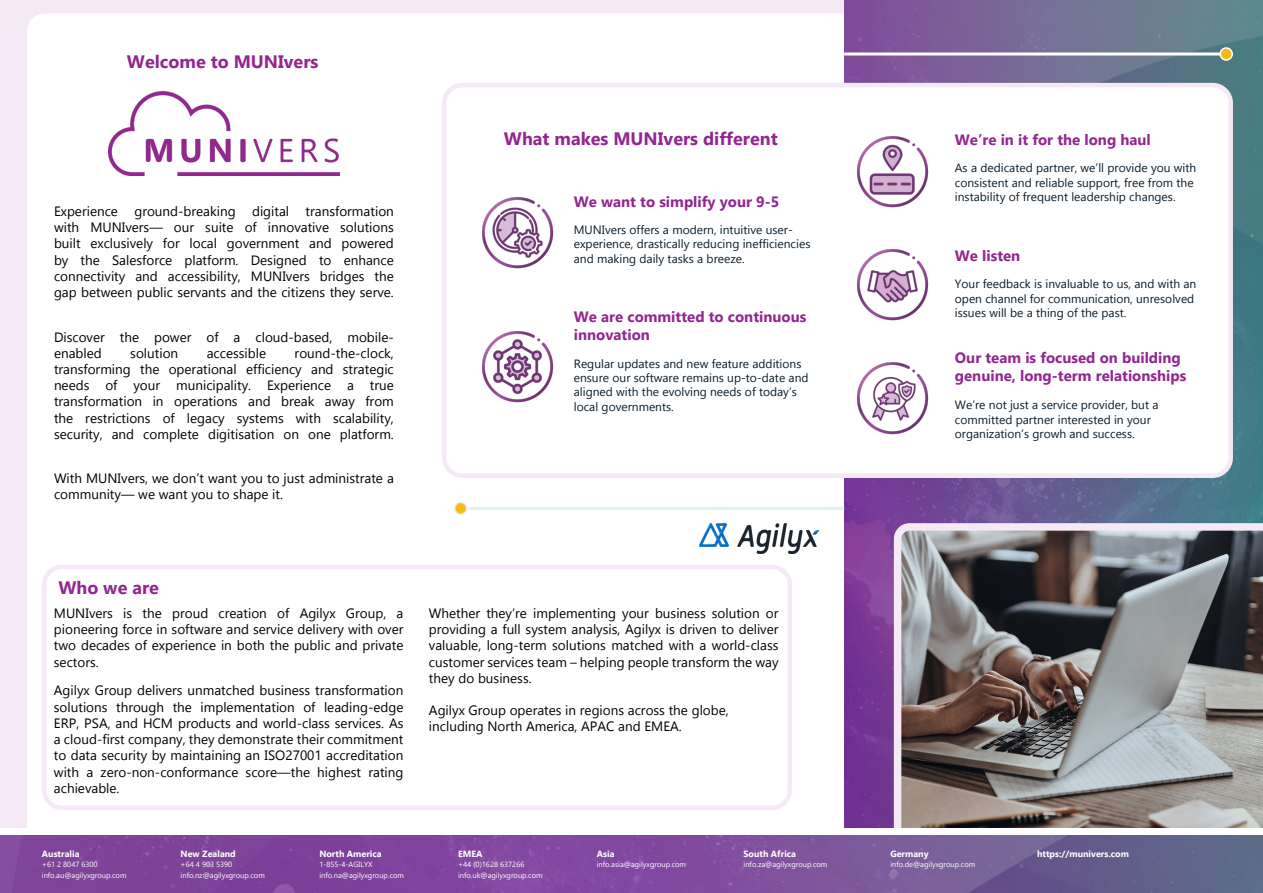
<style>
.page{position:relative;width:1263px;height:893px;background:#fff}
.page>*{position:absolute;margin:0;border:0;box-sizing:border-box;transform-origin:0 0}
.t1{font:700 18px "Gadugi";color:#92278f}
.t2{font:700 15px/18px "Gadugi";color:#92278f}
.t3{font:13.5px/16.2px "Gadugi";color:#000;text-align:justify}
.t4{font:12px/14.4px "Gadugi";color:#0c1c28}
.t5{font:700 9px "Gadugi";color:#fff}
.t6{font:7.5px "Gadugi";color:#fff}
</style>
<div class="page">
<div style="left:0;top:0;width:851px;height:893px;background:#f4e9f4"></div>
<div style="left:27px;top:13px;width:831px;height:855px;background:#fff;border-radius:18px"></div>
<div style="left:42px;top:565px;width:750px;height:245px;border:4px solid #f4e9f4;border-radius:18px"></div>
<img style="left:844px;top:0;width:419px;height:828px">
<svg style="left:894px;top:523px;width:369px;height:305px;background:#7f7d7d"></svg>
<img style="left:0;top:835px;width:1263px;height:58px">
<div style="left:0;top:829px;width:1263px;height:6px;background:#fff"></div>
<div style="left:444px;top:85px;width:787px;height:391px;background:#fff;border-radius:18px"></div>
<div style="left:442px;top:83px;width:791px;height:395px;border:4px solid #f4e9f4;border-radius:18px"></div>
<hr style="left:844px;top:53px;width:378px;height:3px;background:#fff">
<div style="left:1220px;top:48px;width:12px;height:12px;background:#fdb913;border-radius:50%"></div>
<div style="left:1219px;top:47px;width:14px;height:14px;border:2px solid #fff;border-radius:50%"></div>
<img style="left:109px;top:92px;width:230px;height:83px">
<hr style="left:466px;top:507px;width:378px;height:3px;background:#e2f3f2">
<div style="left:455px;top:502px;width:12px;height:12px;background:#fdb913;border-radius:50%"></div>
<div style="left:454px;top:502px;width:13px;height:13px;border:2px solid #e2f3f2;border-radius:50%"></div>
<img style="left:700px;top:523px;width:119px;height:30px">
<img style="left:482px;top:197px;width:72px;height:72px">
<img style="left:482px;top:331px;width:72px;height:72px">
<img style="left:857px;top:362px;width:72px;height:73px">
<img style="left:857px;top:249px;width:72px;height:72px">
<img style="left:857px;top:136px;width:72px;height:72px">
<p class="t1" style="left:127px;top:51px;width:193px">Welcome to MUNIvers</p>
<p class="t3" style="left:54px;top:203px;width:341px">Experience ground-breaking digital transformation with MUNIvers— our suite of innovative solutions built exclusively for local government and powered by the Salesforce platform. Designed to enhance connectivity and accessibility, MUNIvers bridges the gap between public servants and the citizens they serve.</p>
<p class="t3" style="left:54px;top:329px;width:341px">Discover the power of a cloud-based, mobile&shy;enabled</p>
<p class="t3" style="left:54px;top:345px;width:341px;text-indent:241px">round-the-clock, transforming the operational efficiency and strategic needs of your municipality. Experience a true transformation in operations and break away from the restrictions of legacy systems with scalability, security, and complete digitisation on one platform.</p>
<p class="t3" style="left:54px;top:470px;width:341px">With MUNIvers, we don’t want you to just administrate a community— we want you to shape it.</p>
<p class="t3" style="left:130px;top:345px;width:49px">solution</p>
<p class="t3" style="left:207px;top:345px;width:61px">accessible</p>
<p class="t1" style="left:504px;top:128px;width:275px">What makes MUNIvers different</p>
<p class="t2" style="left:574px;top:193px;width:207px">We want to simplify your 9-5</p>
<p class="t4" style="left:574px;top:222px;width:238px">MUNIvers offers a modern, intuitive user&shy;experience, drastically reducing inefficiencies and making daily tasks a breeze.</p>
<p class="t2" style="left:574px;top:307px;width:234px">We are committed to continuous innovation</p>
<p class="t4" style="left:574px;top:356px;width:236px">Regular updates and new feature additions ensure our software remains up-to-date and aligned with the evolving needs of today’s local governments.</p>
<p class="t1" style="left:58px;top:577px;width:102px">Who we are</p>
<p class="t3" style="left:54px;top:605px;width:351px">MUNIvers is the proud creation of Agilyx Group, a pioneering force in software and service delivery with over two decades of experience in both the public and private sectors.</p>
<p class="t3" style="left:54px;top:682px;width:351px">Agilyx Group delivers unmatched business transformation solutions through the implementation of leading-edge ERP, PSA, and HCM products and world-class services. As a cloud-first company, they demonstrate their commitment to data security by maintaining an ISO27001 accreditation with a zero-non-conformance score—the highest rating achievable.</p>
<p class="t3" style="left:429px;top:605px;width:351px">Whether they’re implementing your business solution or providing a full system analysis, Agilyx is driven to deliver valuable, long-term solutions matched with a world-class customer services team – helping people transform the way they do business.</p>
<p class="t3" style="left:429px;top:702px;width:301px">Agilyx Group operates in regions across the globe, including North America, APAC and EMEA.</p>
<p class="t2" style="left:955px;top:131px;width:197px">We’re in it for the long haul</p>
<p class="t4" style="left:955px;top:161px;width:243px">As a dedicated partner, we’ll provide you with consistent and reliable support, free from the instability of frequent leadership changes.</p>
<p class="t2" style="left:955px;top:247px;width:67px">We listen</p>
<p class="t4" style="left:955px;top:277px;width:243px">Your feedback is invaluable to us, and with an open channel for communication, unresolved issues will be a thing of the past.</p>
<p class="t2" style="left:955px;top:349px;width:233px">Our team is focused on building genuine, long-term relationships</p>
<p class="t4" style="left:955px;top:398px;width:205px">We’re not just a service provider, but a committed partner interested in your organization’s growh and success.</p>
<p class="t5" style="left:744px;top:848px;width:54px">South Africa</p>
<p class="t6" style="left:744px;top:860px;width:85px">info.za@agilyxgroup.com</p>
<p class="t5" style="left:42px;top:848px;width:39px">Australia</p>
<p class="t5" style="left:1037px;top:848px;width:93px">https://munivers.com</p>
<p class="t6" style="left:42px;top:860px;width:57px">+61 2 8047 6300</p>
<p class="t6" style="left:42px;top:871px;width:86px">info.au@agilyxgroup.com</p>
<p class="t5" style="left:181px;top:848px;width:57px">New Zealand</p>
<p class="t6" style="left:181px;top:860px;width:53px">+64 4 903 5390</p>
<p class="t6" style="left:181px;top:871px;width:86px">info.nz@agilyxgroup.com</p>
<p class="t5" style="left:319px;top:848px;width:64px">North America</p>
<p class="t6" style="left:319px;top:860px;width:55px">1-855-4-AGILYX</p>
<p class="t6" style="left:319px;top:871px;width:86px">info.na@agilyxgroup.com</p>
<p class="t5" style="left:597px;top:848px;width:19px">Asia</p>
<p class="t6" style="left:597px;top:860px;width:91px">info.asia@agilyxgroup.com</p>
<p class="t5" style="left:890px;top:848px;width:40px">Germany</p>
<p class="t6" style="left:890px;top:860px;width:86px">info.de@agilyxgroup.com</p>
<p class="t5" style="left:458px;top:848px;width:26px">EMEA</p>
<p class="t6" style="left:458px;top:860px;width:68px">+44 (0)1628 637266</p>
<p class="t6" style="left:458px;top:871px;width:86px">info.uk@agilyxgroup.com</p>
</div>
